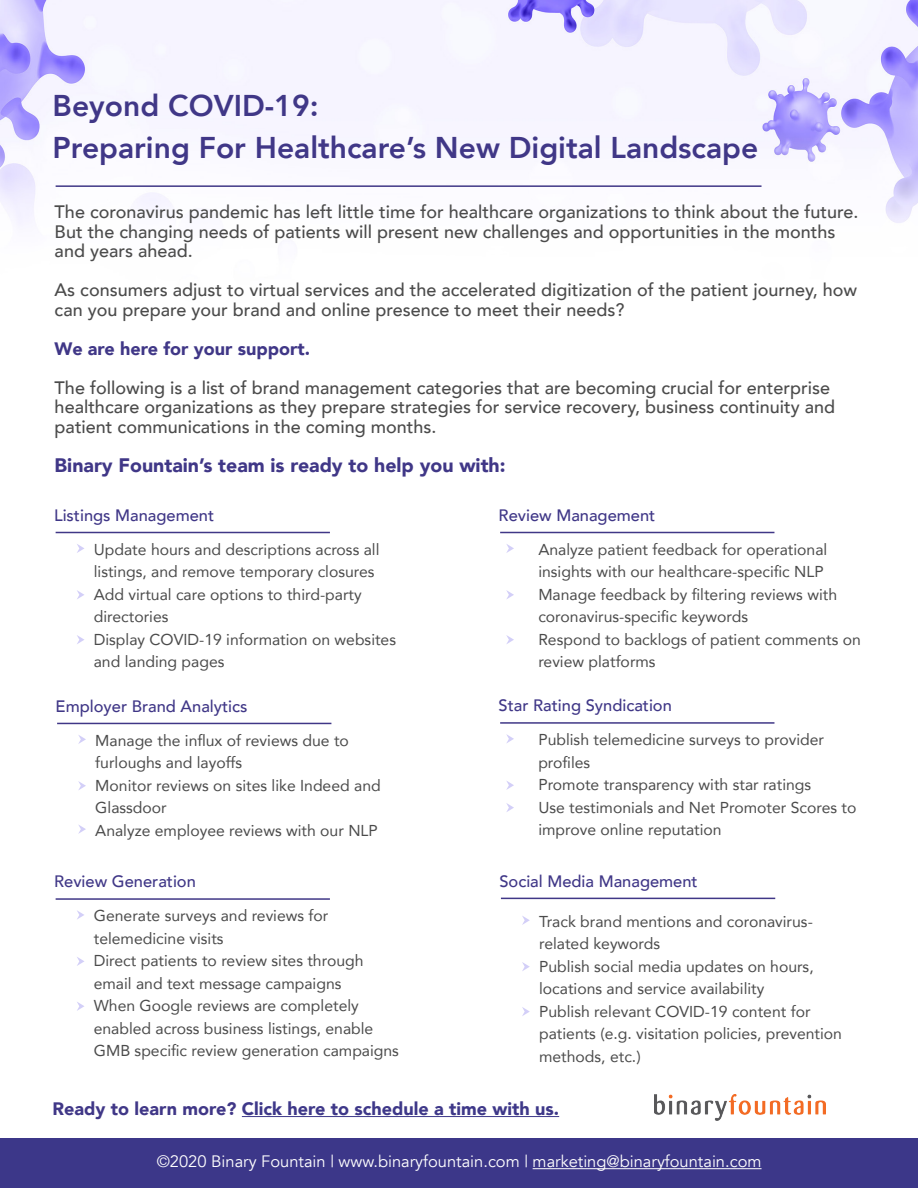
<style>
.page{position:relative;width:918px;height:1188px;background:#fff}
.page>*{position:absolute;margin:0;border:0;box-sizing:border-box;transform-origin:0 0}
.t1{font:800 30px "Avenir";color:#403787}
.t2{font:900 19.5px "Avenir";color:#403787}
.t3{font:500 18px/19.5px "Avenir";color:#4b4b4b}
.t4{font:900 18px "Avenir";color:#3e3889}
.t5{font:900 18px "Avenir";color:#403787}
.t6{font:500 16.5px "Avenir";color:#403787}
.t7{font:16.5px "Avenir";color:#fff}
.t8{font:15.75px/22.5px "Avenir";color:#4b4b4b}
.s1{color:#403787}
</style>
<div class="page">
<img style="left:0;top:0;width:918px;height:225px">
<hr style="left:242px;top:1116px;width:317px;height:1px;background:#3e3889">
<div style="left:0;top:1138px;width:918px;height:50px;background:#3c3789"></div>
<hr style="left:533px;top:1168px;width:229px;height:1px;background:#fff">
<svg style="left:77px;top:544px;width:7px;height:9px"></svg>
<svg style="left:77px;top:910px;width:7px;height:9px"></svg>
<svg style="left:77px;top:590px;width:7px;height:9px"></svg>
<svg style="left:77px;top:957px;width:7px;height:9px"></svg>
<svg style="left:77px;top:635px;width:7px;height:9px"></svg>
<svg style="left:77px;top:1002px;width:7px;height:9px"></svg>
<hr style="left:56px;top:532px;width:274px;height:1px;background:#403787">
<svg style="left:522px;top:1007px;width:8px;height:9px"></svg>
<svg style="left:522px;top:916px;width:8px;height:9px"></svg>
<svg style="left:522px;top:962px;width:8px;height:9px"></svg>
<hr style="left:501px;top:898px;width:274px;height:1px;background:#403787">
<hr style="left:56px;top:898px;width:274px;height:2px;background:#403787">
<svg style="left:506px;top:544px;width:8px;height:9px"></svg>
<svg style="left:506px;top:734px;width:8px;height:9px"></svg>
<svg style="left:506px;top:590px;width:8px;height:9px"></svg>
<svg style="left:506px;top:781px;width:8px;height:9px"></svg>
<svg style="left:506px;top:635px;width:8px;height:9px"></svg>
<svg style="left:506px;top:803px;width:8px;height:9px"></svg>
<hr style="left:500px;top:532px;width:274px;height:1px;background:#403787">
<hr style="left:500px;top:722px;width:274px;height:2px;background:#403787">
<svg style="left:78px;top:735px;width:8px;height:9px"></svg>
<svg style="left:78px;top:781px;width:8px;height:9px"></svg>
<svg style="left:78px;top:825px;width:8px;height:9px"></svg>
<hr style="left:57px;top:723px;width:274px;height:1px;background:#403787">
<hr style="left:56px;top:185px;width:706px;height:2px;background:#403787">
<img style="left:654px;top:1095px;width:172px;height:26px">
<p class="t1" style="left:53px;top:82px;width:268px">Beyond COVID-19:</p>
<p class="t1" style="left:53px;top:124px;width:707px">Preparing For Healthcare’s New Digital Landscape</p>
<p class="t3" style="left:55px;top:201px;width:805px">The coronavirus pandemic has left little time for healthcare organizations to think about the future.<br>But the changing needs of patients will present new challenges and opportunities in the months and years ahead.</p>
<p class="t3" style="left:55px;top:279px;width:804px">As consumers adjust to virtual services and the accelerated digitization of the patient journey, how can you prepare your brand and online presence to meet their needs?</p>
<p class="t5" style="left:55px;top:333px;width:257px">We are here for your support.</p>
<p class="t3" style="left:55px;top:377px;width:782px">The following is a list of brand management categories that are becoming crucial for enterprise healthcare organizations as they prepare strategies for service recovery, business continuity and patient communications in the coming months.</p>
<p class="t2" style="left:55px;top:448px;width:452px">Binary Fountain’s team is ready to help you with:</p>
<p class="t6" style="left:54px;top:501px;width:162px">Listings Management</p>
<p class="t8" style="left:94px;top:538px;width:287px">Update hours and descriptions across all listings, and remove temporary closures</p>
<p class="t8" style="left:94px;top:583px;width:269px">Add virtual care options to third-party directories</p>
<p class="t8" style="left:94px;top:628px;width:304px">Display COVID-19 information on websites and landing pages</p>
<p class="t6" style="left:56px;top:692px;width:193px">Employer Brand Analytics</p>
<p class="t8" style="left:95px;top:729px;width:255px">Manage the influx of reviews due to furloughs and layoffs</p>
<p class="t8" style="left:95px;top:774px;width:287px">Monitor reviews on sites like Indeed and<br>Glassdoor</p>
<p class="t8" style="left:95px;top:819px;width:284px">Analyze employee reviews with our NLP</p>
<p class="t6" style="left:54px;top:867px;width:143px">Review Generation</p>
<p class="t8" style="left:94px;top:904px;width:236px">Generate surveys and reviews for telemedicine visits</p>
<p class="t8" style="left:94px;top:949px;width:271px">Direct patients to review sites through email and text message campaigns</p>
<p class="t8" style="left:94px;top:994px;width:307px">When Google reviews are completely enabled across business listings, enable<br>GMB specific review generation campaigns</p>
<p class="t6" style="left:499px;top:501px;width:158px">Review Management</p>
<p class="t8" style="left:538px;top:538px;width:290px">Analyze patient feedback for operational insights with our healthcare-specific NLP</p>
<p class="t8" style="left:538px;top:583px;width:300px">Manage feedback by filtering reviews with coronavirus-specific keywords</p>
<p class="t8" style="left:538px;top:628px;width:324px">Respond to backlogs of patient comments on review platforms</p>
<p class="t6" style="left:499px;top:691px;width:175px">Star Rating Syndication</p>
<p class="t8" style="left:538px;top:728px;width:287px">Publish telemedicine surveys to provider profiles</p>
<p class="t8" style="left:538px;top:773px;width:274px">Promote transparency with star ratings</p>
<p class="t8" style="left:538px;top:796px;width:320px">Use testimonials and Net Promoter Scores to improve online reputation</p>
<p class="t6" style="left:499px;top:867px;width:200px">Social Media Management</p>
<p class="t8" style="left:539px;top:910px;width:275px">Track brand mentions and coronavirus&shy;related keywords</p>
<p class="t8" style="left:539px;top:955px;width:276px">Publish social media updates on hours, locations and service availability</p>
<p class="t8" style="left:539px;top:1000px;width:304px">Publish relevant COVID-19 content for patients (e.g. visitation policies, prevention methods, etc.)</p>
<p class="t4" style="left:53px;top:1094px;width:508px"><span class="s1">Ready to learn more?</span> Click here to schedule a time with us.</p>
<p class="t7" style="left:157px;top:1152px;width:606px">©2020 Binary Fountain | www.binaryfountain.com | marketing@binaryfountain.com</p>
</div>
